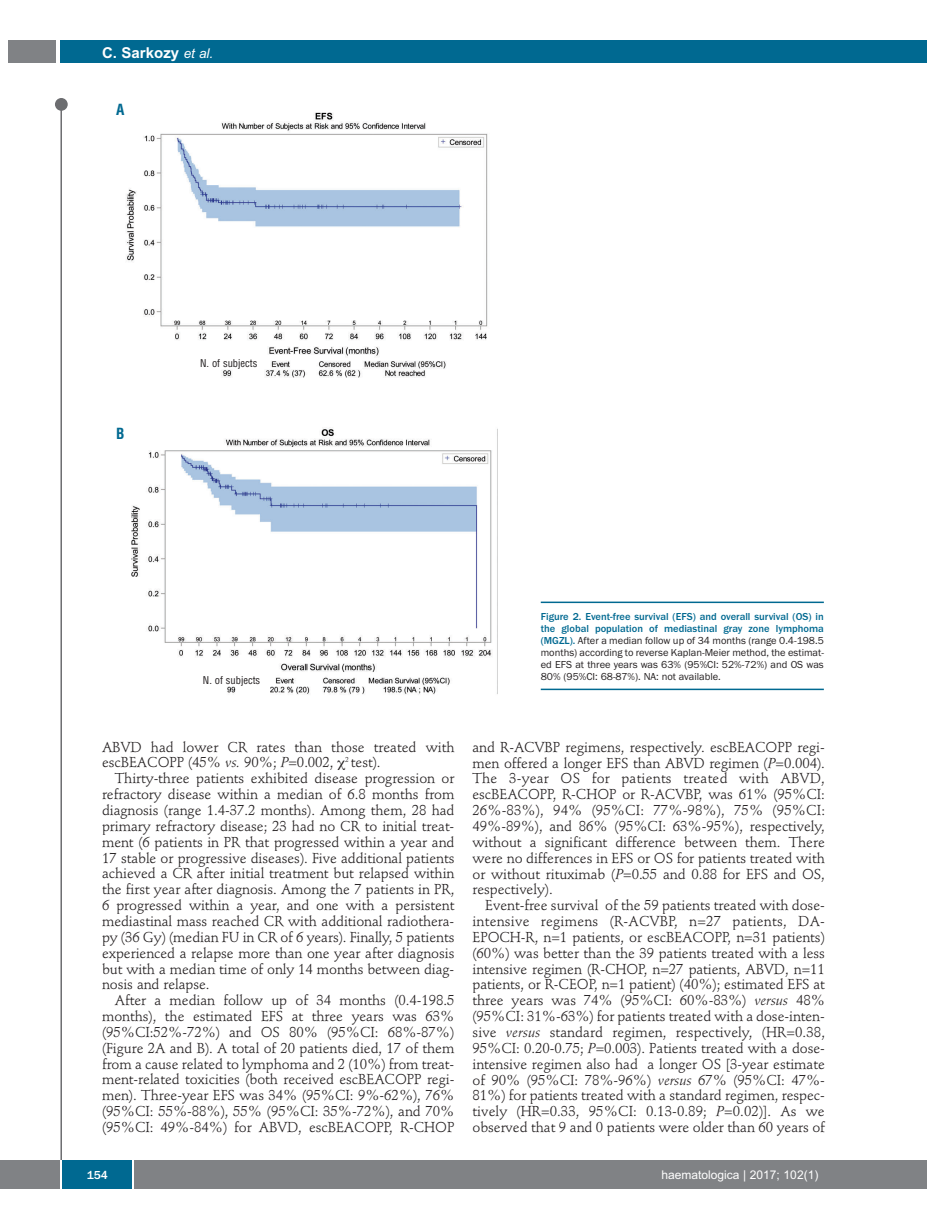
<style>
.page{position:relative;width:927px;height:1225px;background:#fff}
.page>*{position:absolute;margin:0;border:0;box-sizing:border-box;transform-origin:0 0}
.t1{font:700 15px "Arial";color:#fff}
.t2{font:700 condensed 15px "Helvetica";color:#006991}
.t3{font:14.25px/15.9px "Stempel Schneidler";letter-spacing:-.005em;color:#231f20;text-align:justify}
.t4{font:12px "Arial";color:#fff}
.t5{font:500 12px "Franklin Gothic";color:#fff}
.t6{font:10.5px/12px "Franklin Gothic";color:#231f20;text-align:justify}
.t7{font:condensed 10.5px "Helvetica";color:#231f20}
.s1{font-weight:400;font-style:italic;font-size:13.5px}
.s2{font-weight:500;color:#006991}
.s3{font-style:italic}
</style>
<div class="page">
<div style="left:911px;top:40px;width:16px;height:22px;background:#006991"></div>
<div style="left:910px;top:1160px;width:17px;height:28px;background:#808285"></div>
<div style="left:55px;top:98px;width:13px;height:13px;background:#6c6d70;border-radius:50%"></div>
<hr style="left:60px;top:101px;width:2px;height:1061px;background:#6c6d70">
<div style="left:60px;top:40px;width:852px;height:22px;background:#006991"></div>
<div style="left:9px;top:40px;width:47px;height:22px;background:#808285"></div>
<div style="left:0;top:1160px;width:911px;height:28px;background:#808285"></div>
<div style="left:62px;top:1160px;width:71px;height:28px;background:#006991"></div>
<hr style="left:60px;top:1160px;width:2px;height:28px;background:#fff">
<svg style="left:133px;top:1160px;width:1px;height:28px"></svg>
<img style="left:126px;top:112px;width:366px;height:583px">
<hr style="left:541px;top:601px;width:283px;height:2px;background:#006991">
<hr style="left:541px;top:688px;width:283px;height:2px;background:#006991">
<p class="t1" style="left:102px;top:44px;width:113px">C. Sarkozy <span class="s1">et al.</span></p>
<p class="t2" style="left:116px;top:101px;width:10px">A</p>
<p class="t2" style="left:116px;top:425px;width:10px">B</p>
<p class="t7" style="left:200px;top:357px;width:59px">N. of subjects</p>
<p class="t7" style="left:203px;top:674px;width:59px">N. of subjects</p>
<p class="t6" style="left:541px;top:610px;width:285px"><span class="s2">Figure 2. Event-free survival (EFS) and overall survival (OS) in the global population of mediastinal gray zone lymphoma (MGZL).</span> After a median follow up of 34 months (range 0.4-198.5 months) according to reverse Kaplan-Meier method, the estimat&shy;ed EFS at three years was 63% (95%CI: 52%-72%) and OS was 80% (95%CI: 68-87%). NA: not available.</p>
<p class="t3" style="left:102px;top:740px;width:354px">ABVD had lower CR rates than those treated with escBEACOPP (45% <span class="s3">vs.</span> 90%; <span class="s3">P</span>=0.002, <sup>2</sup> test).</p>
<p class="t3" style="left:102px;top:772px;width:354px;text-indent:13px">Thirty-three patients exhibited disease progression or refractory disease within a median of 6.8 months from diagnosis (range 1.4-37.2 months). Among them, 28 had primary refractory disease; 23 had no CR to initial treat&shy;ment (6 patients in PR that progressed within a year and 17 stable or progressive diseases). Five additional patients achieved a CR after initial treatment but relapsed within the first year after diagnosis. Among the 7 patients in PR, 6 progressed within a year, and one with a persistent mediastinal mass reached CR with additional radiothera&shy;py (36 Gy) (median FU in CR of 6 years). Finally, 5 patients experienced a relapse more than one year after diagnosis but with a median time of only 14 months between diag&shy;nosis and relapse.</p>
<p class="t3" style="left:102px;top:993px;width:354px;text-indent:13px">After a median follow up of 34 months (0.4-198.5 months), the estimated EFS at three years was 63% (95%CI:52%-72%) and OS 80% (95%CI: 68%-87%) (Figure 2A and B). A total of 20 patients died, 17 of them from a cause related to lymphoma and 2 (10%) from treat&shy;ment-related toxicities (both received escBEACOPP regi&shy;men). Three-year EFS was 34% (95%CI: 9%-62%), 76% (95%CI: 55%-88%), 55% (95%CI: 35%-72%), and 70% (95%CI: 49%-84%) for ABVD, escBEACOPP, R-CHOP</p>
<p class="t3" style="left:472px;top:740px;width:354px">and R-ACVBP regimens, respectively. escBEACOPP regi&shy;men offered a longer EFS than ABVD regimen (<span class="s3">P</span>=0.004).<br>The 3-year OS for patients treated with ABVD, escBEACOPP, R-CHOP or R-ACVBP, was 61% (95%CI:<br>26%-83%), 94% (95%CI: 77%-98%), 75% (95%CI:<br>49%-89%), and 86% (95%CI: 63%-95%), respectively, without a significant difference between them. There were no differences in EFS or OS for patients treated with or without rituximab (<span class="s3">P</span>=0.55 and 0.88 for EFS and OS, respectively).</p>
<p class="t3" style="left:472px;top:898px;width:354px;text-indent:13px">Event-free survival of the 59 patients treated with dose&shy;intensive regimens (R-ACVBP, n=27 patients, DA-EPOCH-R, n=1 patients, or escBEACOPP, n=31 patients) (60%) was better than the 39 patients treated with a less intensive regimen (R-CHOP, n=27 patients, ABVD, n=11 patients, or R-CEOP, n=1 patient) (40%); estimated EFS at three years was 74% (95%CI: 60%-83%) <span class="s3">versus</span> 48% (95%CI: 31%-63%) for patients treated with a dose-inten&shy;sive <span class="s3">versus</span> standard regimen, respectively, (HR=0.38, 95%CI: 0.20-0.75; <span class="s3">P</span>=0.003). Patients treated with a dose&shy;intensive regimen also had a longer OS [3-year estimate of 90% (95%CI: 78%-96%) <span class="s3">versus</span> 67% (95%CI: 47%- 81%) for patients treated with a standard regimen, respec&shy;tively (HR=0.33, 95%CI: 0.13-0.89; <span class="s3">P</span>=0.02)]. As we observed that 9 and 0 patients were older than 60 years of</p>
<p class="t5" style="left:87px;top:1167px;width:23px">154</p>
<p class="t4" style="left:661px;top:1167px;width:158px">haematologica | 2017; 102(1)</p>
</div>
